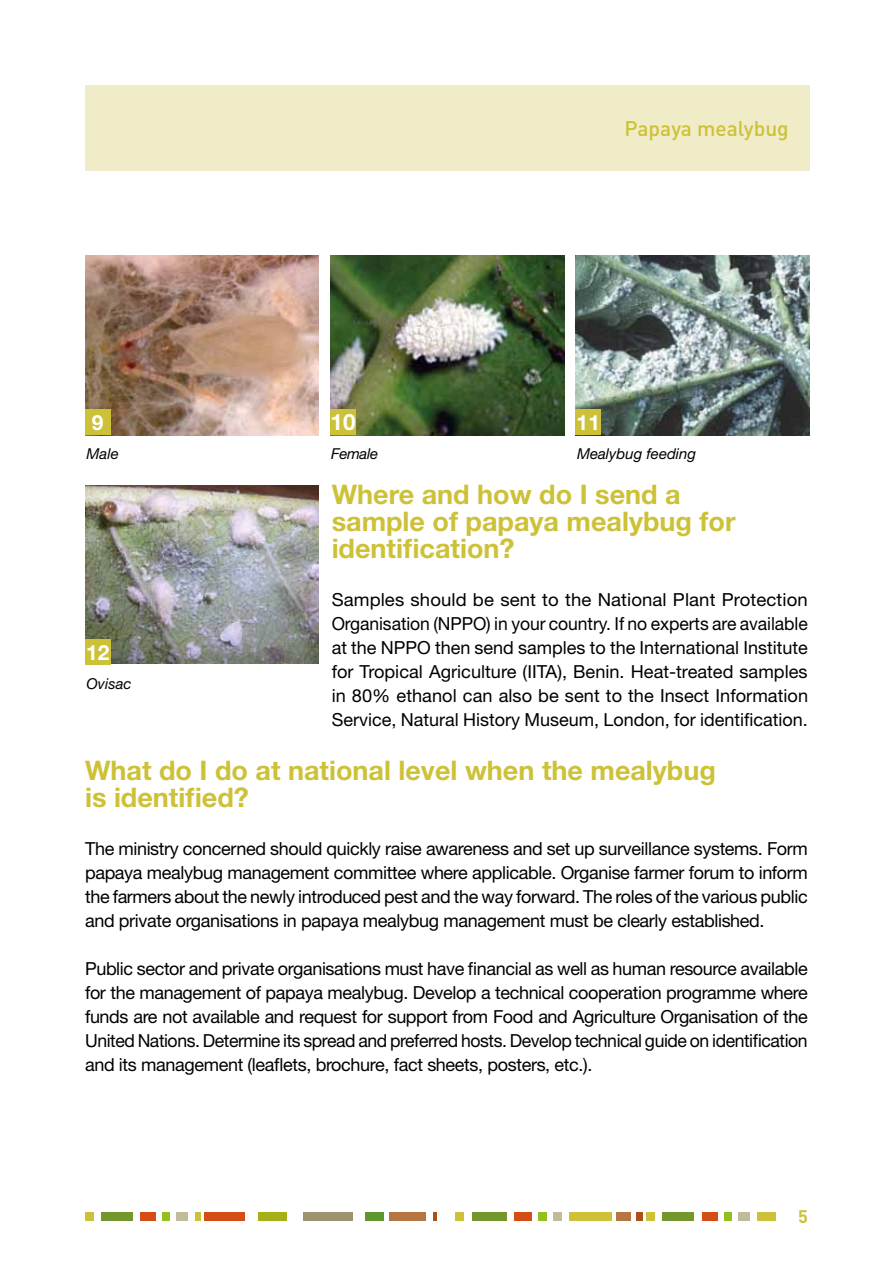
<style>
.page{position:relative;width:893px;height:1263px;background:#fff}
.page>*{position:absolute;margin:0;border:0;box-sizing:border-box;transform-origin:0 0}
.t1{font:700 27px/27px "Helvetica Neue LT Std";color:#cdc138}
.t2{font:700 22.5px "Helvetica Neue LT Std";color:#fff}
.t3{font:500 21px "DIN";color:#cdc138}
.t4{font:700 21px "Helvetica Neue LT Std";color:#fff}
.t5{font:18px/24px "Helvetica Neue LT Std";letter-spacing:-.02em;color:#000;text-align:justify}
.t6{font:700 18px "DIN";color:#cdc138}
.t7{font:italic 15px "Helvetica Neue LT Std";color:#000}
</style>
<div class="page">
<div style="left:205px;top:1212px;width:40px;height:8px;background:#d44d15"></div>
<div style="left:455px;top:1212px;width:9px;height:8px;background:#cdc138"></div>
<div style="left:258px;top:1212px;width:29px;height:8px;background:#a5af16"></div>
<div style="left:303px;top:1212px;width:49px;height:8px;background:#9b946e"></div>
<div style="left:366px;top:1212px;width:18px;height:8px;background:#5f972f"></div>
<div style="left:389px;top:1212px;width:37px;height:8px;background:#b67542"></div>
<svg style="left:433px;top:1212px;width:4px;height:8px"></svg>
<div style="left:515px;top:1212px;width:17px;height:8px;background:#d44d15"></div>
<div style="left:472px;top:1212px;width:34px;height:8px;background:#73972d"></div>
<div style="left:538px;top:1212px;width:9px;height:8px;background:#92c020"></div>
<div style="left:553px;top:1212px;width:9px;height:8px;background:#c1ba9b"></div>
<div style="left:569px;top:1212px;width:43px;height:8px;background:#cdc138"></div>
<div style="left:647px;top:1212px;width:8px;height:8px;background:#cdc138"></div>
<div style="left:85px;top:1212px;width:8px;height:8px;background:#cdc138"></div>
<div style="left:616px;top:1212px;width:15px;height:8px;background:#b67542"></div>
<div style="left:636px;top:1212px;width:7px;height:8px;background:#a8511c"></div>
<div style="left:702px;top:1212px;width:16px;height:8px;background:#d44d15"></div>
<div style="left:141px;top:1212px;width:15px;height:8px;background:#d44d15"></div>
<div style="left:662px;top:1212px;width:32px;height:8px;background:#73972d"></div>
<div style="left:101px;top:1212px;width:32px;height:8px;background:#73972d"></div>
<div style="left:724px;top:1212px;width:8px;height:8px;background:#92c020"></div>
<div style="left:162px;top:1212px;width:8px;height:8px;background:#92c020"></div>
<div style="left:738px;top:1212px;width:11px;height:8px;background:#c1ba9b"></div>
<div style="left:176px;top:1212px;width:12px;height:8px;background:#c1ba9b"></div>
<div style="left:757px;top:1212px;width:18px;height:8px;background:#cdc138"></div>
<div style="left:195px;top:1212px;width:5px;height:8px;background:#cdc138"></div>
<img style="left:85px;top:255px;width:234px;height:180px">
<img style="left:85px;top:485px;width:234px;height:179px">
<img style="left:576px;top:255px;width:233px;height:180px">
<div style="left:85px;top:85px;width:724px;height:85px;background:#f1ecc8"></div>
<img style="left:330px;top:255px;width:234px;height:180px">
<div style="left:85px;top:410px;width:26px;height:25px;background:#cdc138"></div>
<div style="left:85px;top:640px;width:26px;height:25px;background:#cdc138"></div>
<div style="left:330px;top:410px;width:26px;height:25px;background:#cdc138"></div>
<div style="left:576px;top:410px;width:25px;height:25px;background:#cdc138"></div>
<p class="t4" style="left:92px;top:409px;width:13px">9</p>
<p class="t7" style="left:87px;top:445px;width:34px">Male</p>
<p class="t3" style="left:624px;top:115px;width:166px">Papaya mealybug</p>
<p class="t2" style="left:331px;top:408px;width:27px">10</p>
<p class="t4" style="left:577px;top:409px;width:25px">11</p>
<p class="t7" style="left:331px;top:445px;width:49px">Female</p>
<p class="t7" style="left:577px;top:445px;width:121px">Mealybug feeding</p>
<h1 class="t1" style="left:332px;top:481px;width:405px">Where and how do I send a sample of papaya mealybug for identification?</h1>
<p class="t5" style="left:332px;top:588px;width:478px">Samples should be sent to the National Plant Protection Organisation (NPPO) in your country. If no experts are available at the NPPO then send samples to the International Institute for Tropical Agriculture (IITA), Benin. Heat-treated samples in 80% ethanol can also be sent to the Insect Information Service, Natural History Museum, London, for identification.</p>
<h1 class="t1" style="left:85px;top:757px;width:632px">What do I do at national level when the mealybug is identified?</h1>
<p class="t5" style="left:85px;top:837px;width:724px">The ministry concerned should quickly raise awareness and set up surveillance systems. Form papaya mealybug management committee where applicable. Organise farmer forum to inform the farmers about the newly introduced pest and the way forward. The roles of the various public and private organisations in papaya mealybug management must be clearly established.</p>
<p class="t5" style="left:85px;top:957px;width:724px">Public sector and private organisations must have financial as well as human resource available for the management of papaya mealybug. Develop a technical cooperation programme where funds are not available and request for support from Food and Agriculture Organisation of the United Nations. Determine its spread and preferred hosts. Develop technical guide on identification and its management (leaflets, brochure, fact sheets, posters, etc.).</p>
<p class="t4" style="left:86px;top:639px;width:25px">12</p>
<p class="t7" style="left:87px;top:675px;width:46px">Ovisac</p>
<p class="t6" style="left:798px;top:1204px;width:11px">5</p>
</div>
